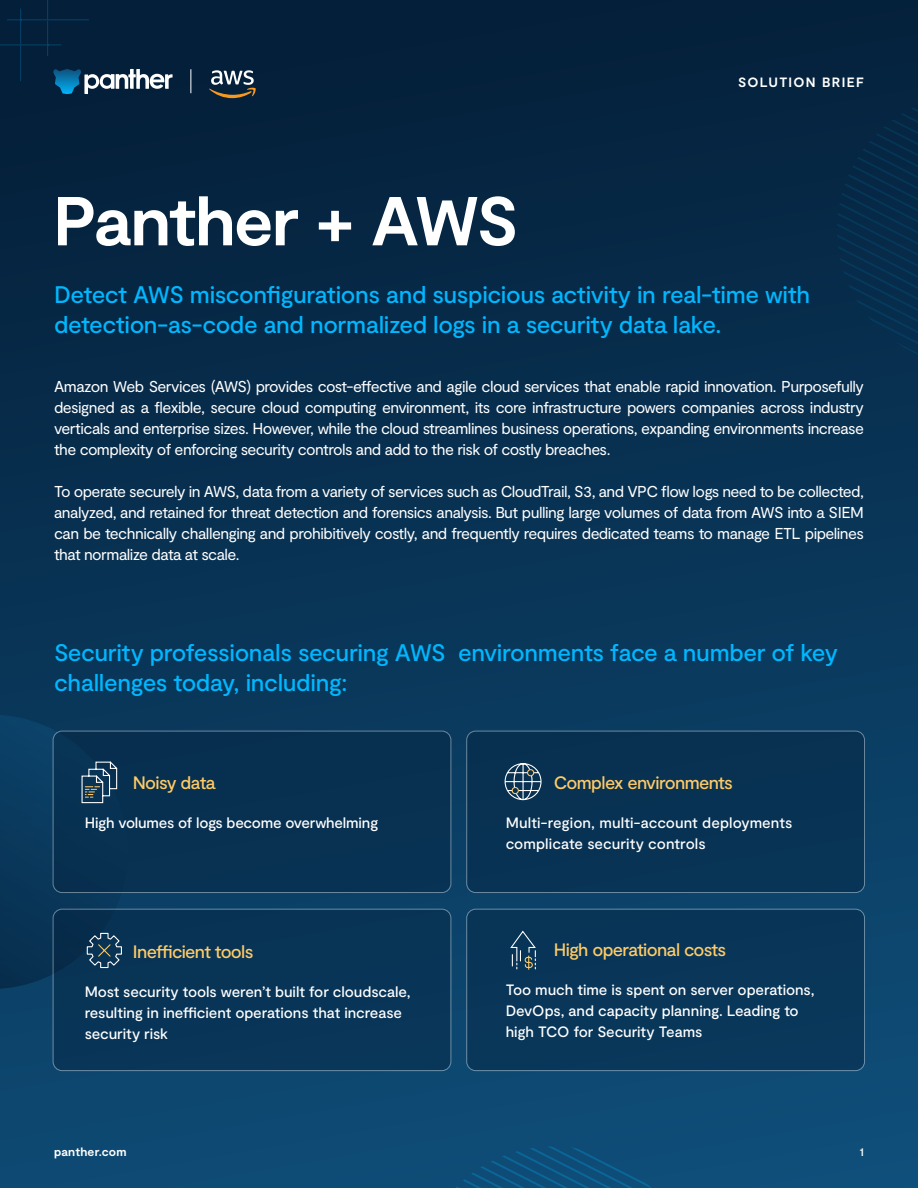
<style>
.page{position:relative;width:918px;height:1188px;background:#fff}
.page>*{position:absolute;margin:0;border:0;box-sizing:border-box;transform-origin:0 0}
.t1{font:700 69px "Moderat";letter-spacing:-.03em;color:#fff}
.t2{font:500 24px/30px "Moderat";letter-spacing:-.015em;color:#00b7ff}
.t3{font:500 18px "Moderat";letter-spacing:-.035em;color:#ffcb66}
.t4{font:15.75px/21px "Moderat";letter-spacing:-.035em;color:#fff;text-align:justify}
.t5{font:500 15px/21px "Moderat";letter-spacing:-.005em;color:#fff}
.t6{font:700 13.5px "Moderat";letter-spacing:.1em;color:#fff}
.t7{font:700 12px "Moderat";letter-spacing:.015em;color:#fff}
.t8{font:500 12px "Moderat";color:#fff}
</style>
<div class="page">
<div style="left:0;top:0;width:918px;height:1188px;background:linear-gradient(to bottom,#041e37,#0f4e79)"></div>
<svg style="left:837px;top:93px;width:81px;height:274px;background:#062b49"></svg>
<svg style="left:417px;top:1146px;width:273px;height:42px;background:#0d4e7a"></svg>
<div style="left:53px;top:731px;width:398px;height:162px;background:#083051;border-radius:9px"></div>
<div style="left:53px;top:731px;width:398px;height:162px;border:1px solid #fff;border-radius:9px"></div>
<div style="left:53px;top:909px;width:398px;height:162px;background:#083557;border-radius:9px"></div>
<div style="left:53px;top:909px;width:398px;height:162px;border:1px solid #fff;border-radius:9px"></div>
<div style="left:467px;top:731px;width:398px;height:162px;background:#083253;border-radius:9px"></div>
<div style="left:466px;top:731px;width:399px;height:162px;border:1px solid #fff;border-radius:9px"></div>
<div style="left:467px;top:909px;width:398px;height:162px;background:#093659;border-radius:9px"></div>
<div style="left:466px;top:909px;width:399px;height:162px;border:1px solid #fff;border-radius:9px"></div>
<svg style="left:504px;top:763px;width:38px;height:38px"></svg>
<svg style="left:0;top:715px;width:128px;height:274px"></svg>
<svg style="left:510px;top:930px;width:26px;height:40px"></svg>
<svg style="left:190px;top:69px;width:1px;height:24px"></svg>
<svg style="left:0;top:0;width:173px;height:94px;background:#102d47"></svg>
<svg style="left:209px;top:70px;width:47px;height:28px"></svg>
<h1 class="t1" style="left:53px;top:181px;width:467px">Panther + AWS</h1>
<p class="t6" style="left:738px;top:74px;width:127px">SOLUTION BRIEF</p>
<h2 class="t2" style="left:54px;top:281px;width:758px">Detect AWS misconfigurations and suspicious activity in real-time with detection-as-code and normalized logs in a security data lake.</h2>
<p class="t4" style="left:54px;top:377px;width:811px">Amazon Web Services (AWS) provides cost-effective and agile cloud services that enable rapid innovation. Purposefully designed as a flexible, secure cloud computing environment, its core infrastructure powers companies across industry verticals and enterprise sizes. However, while the cloud streamlines business operations, expanding environments increase the complexity of enforcing security controls and add to the risk of costly breaches.</p>
<p class="t4" style="left:54px;top:482px;width:812px">To operate securely in AWS, data from a variety of services such as CloudTrail, S3, and VPC flow logs need to be collected, analyzed, and retained for threat detection and forensics analysis. But pulling large volumes of data from AWS into a SIEM can be technically challenging and prohibitively costly, and frequently requires dedicated teams to manage ETL pipelines that normalize data at scale.</p>
<h2 class="t2" style="left:54px;top:638px;width:785px">Security professionals securing AWS environments face a number of key challenges today, including:</h2>
<p class="t3" style="left:133px;top:772px;width:84px">Noisy data</p>
<p class="t5" style="left:85px;top:813px;width:295px">High volumes of logs become overwhelming</p>
<p class="t3" style="left:133px;top:941px;width:122px">Inefficient tools</p>
<p class="t5" style="left:85px;top:982px;width:327px">Most security tools weren’t built for cloudscale, resulting in inefficient operations that increase security risk</p>
<p class="t3" style="left:554px;top:772px;width:181px">Complex environments</p>
<p class="t5" style="left:506px;top:813px;width:288px">Multi-region, multi-account deployments complicate security controls</p>
<p class="t3" style="left:554px;top:939px;width:174px">High operational costs</p>
<p class="t5" style="left:506px;top:979px;width:311px">Too much time is spent on server operations,<br>DevOps, and capacity planning. Leading to high TCO for Security Teams</p>
<p class="t7" style="left:54px;top:1145px;width:74px">panther.com</p>
<p class="t8" style="left:859px;top:1145px;width:6px">1</p>
</div>
